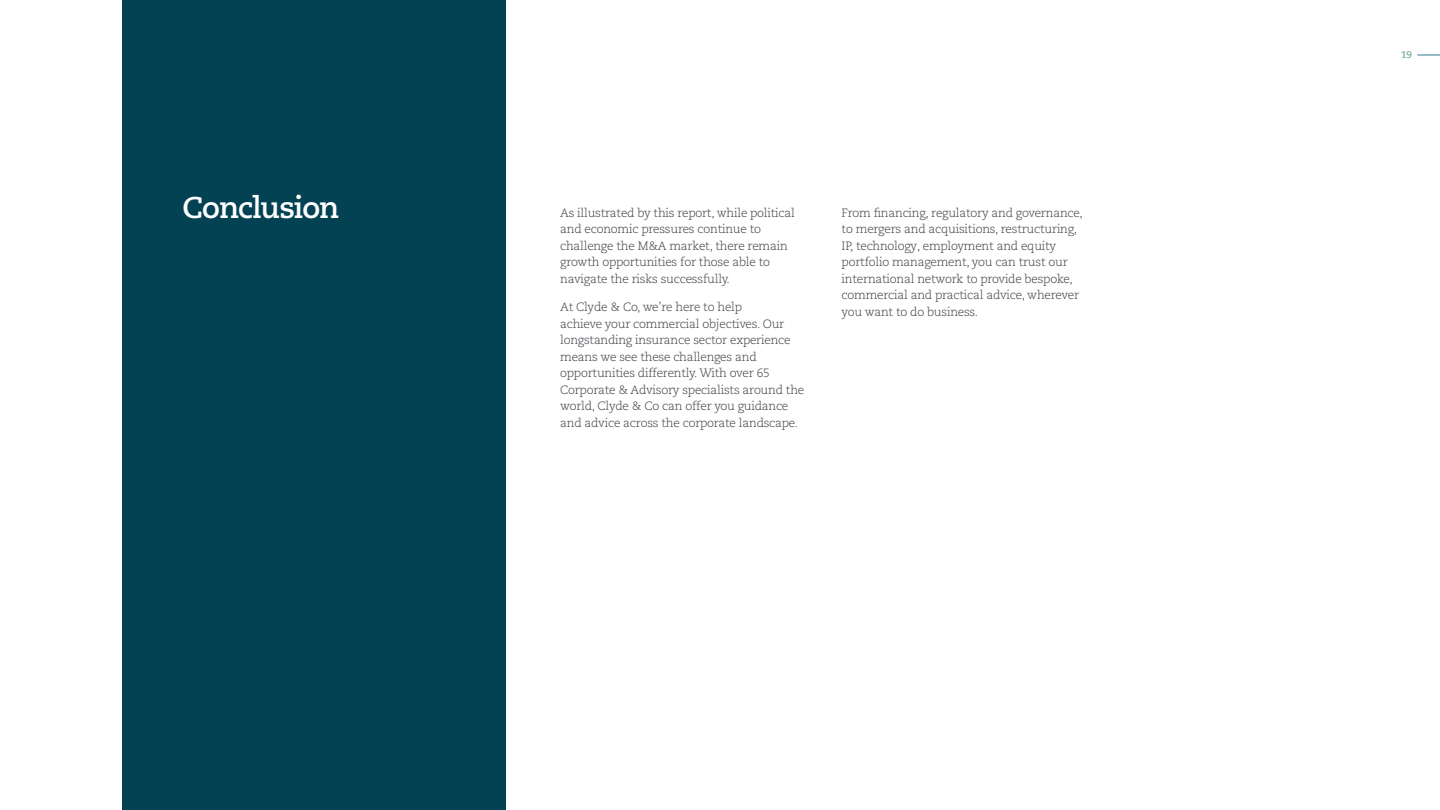
<style>
.page{position:relative;width:1440px;height:810px;background:#fff}
.page>*{position:absolute;margin:0;border:0;box-sizing:border-box;transform-origin:0 0}
.t1{font:700 30px "Caecilia LT Pro 75";letter-spacing:-.035em;color:#fff}
.t2{font:300 12px/16.5px "Caecilia LT Pro 45";letter-spacing:-.02em;color:#3b3c43}
.t3{font:9.75px "Caecilia LT Pro 55 Roman";color:#8bbfa2}
</style>
<div class="page">
<div style="left:122px;top:0;width:384px;height:810px;background:#034252"></div>
<svg style="left:1418px;top:55px;width:22px;height:1px"></svg>
<h1 class="t1" style="left:182px;top:187px;width:158px">Conclusion</h1>
<p class="t2" style="left:560px;top:204px;width:236px">As illustrated by this report, while political and economic pressures continue to challenge the M&amp;A market, there remain growth opportunities for those able to navigate the risks successfully.</p>
<p class="t2" style="left:560px;top:299px;width:246px">At Clyde &amp; Co, we’re here to help<br>achieve your commercial objectives. Our longstanding insurance sector experience means we see these challenges and opportunities differently. With over 65<br>Corporate &amp; Advisory specialists around the world, Clyde &amp; Co can offer you guidance and advice across the corporate landscape.</p>
<p class="t2" style="left:842px;top:204px;width:243px">From financing, regulatory and governance, to mergers and acquisitions, restructuring, IP, technology, employment and equity portfolio management, you can trust our international network to provide bespoke, commercial and practical advice, wherever you want to do business.</p>
<p class="t3" style="left:1401px;top:49px;width:12px">19</p>
</div>
